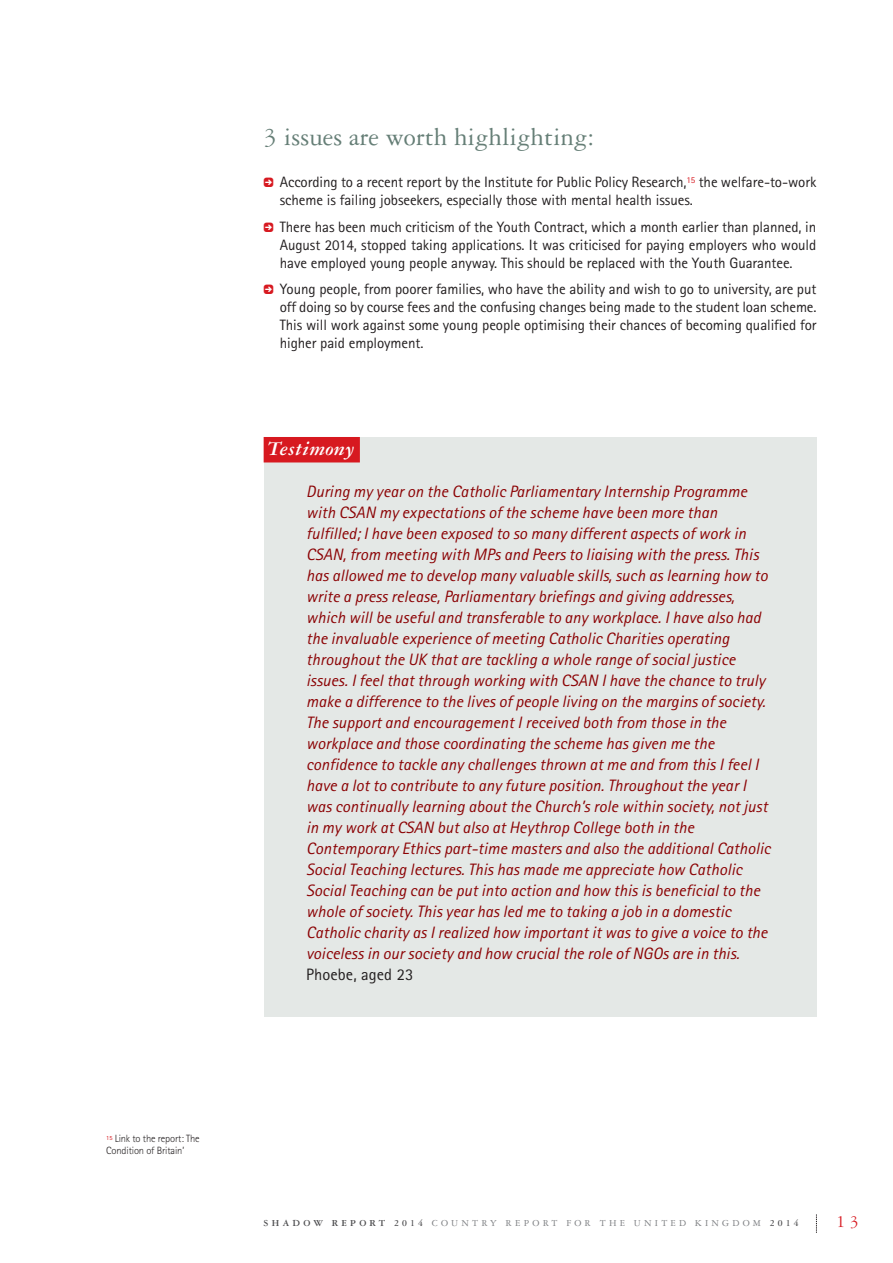
<style>
.page{position:relative;width:893px;height:1263px;background:#fff}
.page>*{position:absolute;margin:0;border:0;box-sizing:border-box;transform-origin:0 0}
.t1{font:27px "Garamond 3 LT Std";color:#657e76}
.t2{font:italic 700 21px "Garamond 3 LT Std";color:#fff}
.t3{font:18px "Garamond 3 LT Std";color:#d71920}
.t4{font:italic 16.5px/21px "Rotis Sans Serif";letter-spacing:.005em;color:#8b0204}
.t5{font:16.5px "Rotis Sans Serif";letter-spacing:.005em;color:#231f20}
.t6{font:15px/18px "Rotis Sans Serif";letter-spacing:-.005em;color:#231f20;text-align:justify}
.t7{font:300 10.5px/12px "Rotis Sans Serif";letter-spacing:-.015em;color:#231f20}
.t8{font:9.75px "Garamond 3 LT Std";letter-spacing:.325em;color:#808285}
.s1{font-family:"Click Bits Arrow Pods 1";font-size:13.5px;color:#d71920}
.s2{font-style:normal;color:#d71920}
.s3{font-weight:700;color:#4c4c4e}
</style>
<div class="page">
<svg style="left:816px;top:1214px;width:1px;height:19px"></svg>
<div style="left:264px;top:437px;width:552px;height:579px;background:#e4e8e6"></div>
<div style="left:264px;top:437px;width:96px;height:25px;background:#d71920"></div>
<p class="t7" style="left:106px;top:1134px;width:95px"><sup>15</sup> Link to the report: The<br>Condition of Britain’</p>
<h1 class="t1" style="left:264px;top:128px;width:332px">3 issues are worth highlighting:</h1>
<p class="t6" style="left:280px;top:175px;width:538px;text-indent:-16px"><span class="s1">5</span> According to a recent report by the Institute for Public Policy Research,<sup>15</sup> the welfare-to-work scheme is failing jobseekers, especially those with mental health issues.</p>
<p class="t6" style="left:280px;top:219px;width:538px;text-indent:-16px"><span class="s1">5</span> There has been much criticism of the Youth Contract, which a month earlier than planned, in August 2014, stopped taking applications. It was criticised for paying employers who would have employed young people anyway. This should be replaced with the Youth Guarantee.</p>
<p class="t6" style="left:280px;top:282px;width:538px;text-indent:-16px"><span class="s1">5</span> Young people, from poorer families, who have the ability and wish to go to university, are put off doing so by course fees and the confusing changes being made to the student loan scheme.<br>This will work against some young people optimising their chances of becoming qualified for higher paid employment.</p>
<p class="t2" style="left:268px;top:436px;width:93px">Testimony<span class="s2">:</span></p>
<p class="t4" style="left:306px;top:483px;width:466px">During my year on the Catholic Parliamentary Internship Programme with CSAN my expectations of the scheme have been more than fulfilled; I have been exposed to so many different aspects of work in CSAN, from meeting with MPs and Peers to liaising with the press. This has allowed me to develop many valuable skills, such as learning how to write a press release, Parliamentary briefings and giving addresses, which will be useful and transferable to any workplace. I have also had the invaluable experience of meeting Catholic Charities operating throughout the UK that are tackling a whole range of social justice issues. I feel that through working with CSAN I have the chance to truly make a difference to the lives of people living on the margins of society.<br>The support and encouragement I received both from those in the workplace and those coordinating the scheme has given me the confidence to tackle any challenges thrown at me and from this I feel I have a lot to contribute to any future position. Throughout the year I was continually learning about the Church’s role within society, not just in my work at CSAN but also at Heythrop College both in the Contemporary Ethics part-time masters and also the additional Catholic Social Teaching lectures. This has made me appreciate how Catholic Social Teaching can be put into action and how this is beneficial to the whole of society. This year has led me to taking a job in a domestic Catholic charity as I realized how important it was to give a voice to the voiceless in our society and how crucial the role of NGOs are in this.</p>
<p class="t5" style="left:306px;top:969px;width:109px">Phoebe, aged 23</p>
<p class="t8" style="left:264px;top:1220px;width:537px"><span class="s3">SHADOW REPORT 2014</span> COUNTRY REPORT FOR THE UNITED KINGDOM <span class="s3">2014</span></p>
<p class="t3" style="left:836px;top:1216px;width:24px">13</p>
</div>
